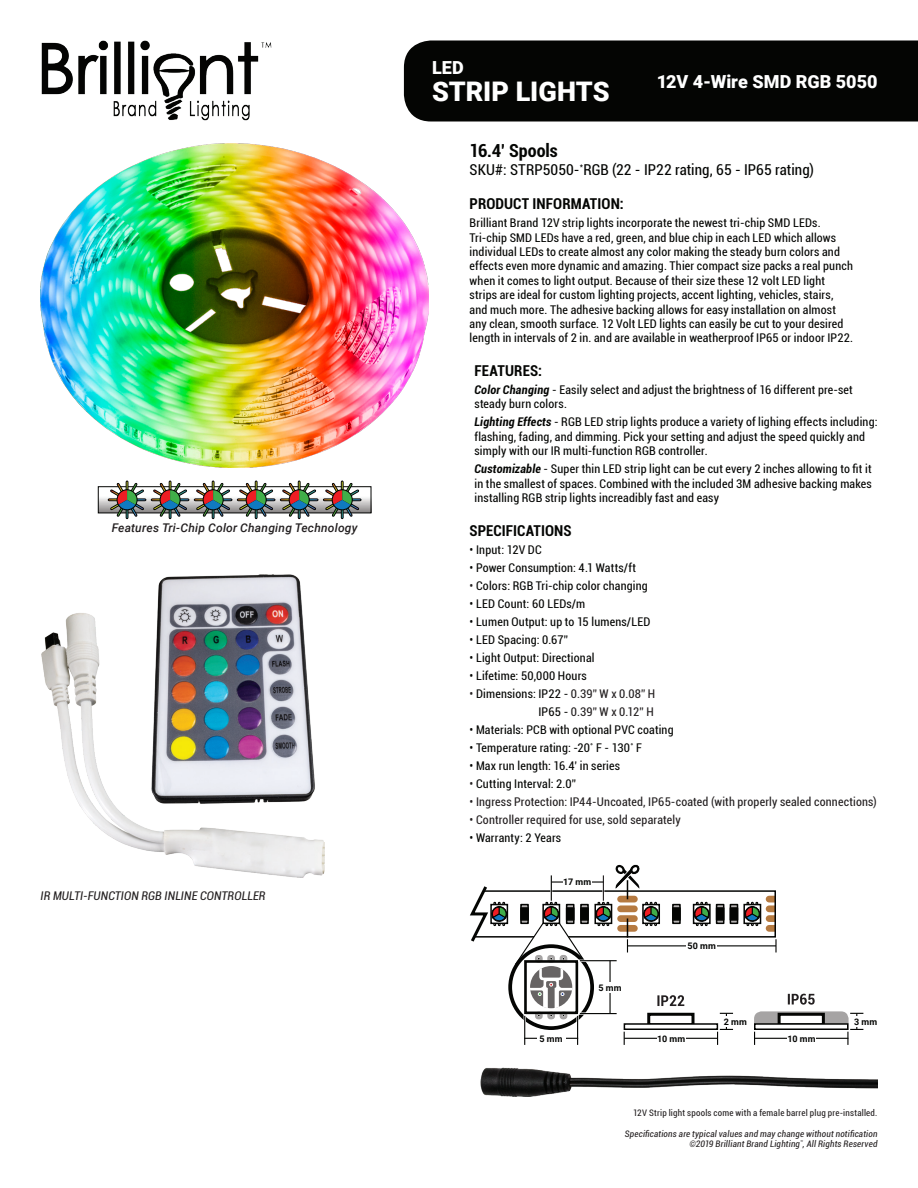
<style>
.page{position:relative;width:918px;height:1188px;background:#fff}
.page>*{position:absolute;margin:0;border:0;box-sizing:border-box;transform-origin:0 0}
.t1{font:900 27px "Roboto";letter-spacing:-.005em;color:#fff}
.t2{font:900 18px "Roboto";color:#fff}
.t3{font:700 condensed 18px "Roboto";color:#040503}
.t4{font:condensed 15px "Roboto";letter-spacing:.005em;color:#040503}
.t5{font:700 condensed 15px "Roboto";letter-spacing:.005em;color:#040503}
.t6{font:condensed 12px/14.4px "Roboto";letter-spacing:.015em;color:#040503}
.t7{font:condensed 12px "Roboto";letter-spacing:.015em;color:#231f20}
.t8{font:italic 500 12px "Roboto";letter-spacing:.02em;color:#231f20}
.t9{font:italic condensed 12px "Roboto";letter-spacing:.01em;color:#231f20}
.t10{font:italic condensed 9px "Roboto";letter-spacing:.02em;color:#231f20}
.t11{font:condensed 9px "Roboto";letter-spacing:.025em;color:#231f20}
.t12{font:700 9px "Roboto";letter-spacing:.025em;color:#040503}
.s1{font-weight:700;font-style:italic}
.s2{color:#231f20}
.s3{color:#040503}
</style>
<div class="page">
<div style="left:404px;top:40px;width:514px;height:82px;background:#040503"></div>
<img style="left:41px;top:40px;width:231px;height:81px">
<img style="left:481px;top:1067px;width:397px;height:29px">
<img style="left:41px;top:574px;width:283px;height:304px">
<img style="left:40px;top:144px;width:389px;height:323px">
<svg style="left:100px;top:498px;width:269px;height:13px"></svg>
<div style="left:98px;top:486px;width:273px;height:27px;border:1px solid #040503"></div>
<img style="left:108px;top:481px;width:253px;height:38px">
<svg style="left:470px;top:864px;width:393px;height:181px"></svg>
<hr style="left:552px;top:881px;width:51px;height:2px;background:#040503">
<div style="left:563px;top:879px;width:29px;height:6px;background:#fff"></div>
<p class="t8" style="left:112px;top:520px;width:247px">Features Tri-Chip Color Changing Technology</p>
<p class="t9" style="left:40px;top:888px;width:227px">IR MULTI-FUNCTION RGB INLINE CONTROLLER</p>
<p class="t2" style="left:432px;top:55px;width:33px">LED</p>
<p class="t1" style="left:432px;top:73px;width:179px">STRIP LIGHTS</p>
<p class="t2" style="left:657px;top:69px;width:222px">12V 4-Wire SMD RGB 5050</p>
<p class="t3" style="left:470px;top:138px;width:90px">16.4’ Spools</p>
<p class="t4" style="left:470px;top:160px;width:346px">SKU#: STRP5050-<sup>*</sup>RGB (22 - IP22 rating, 65 - IP65 rating)</p>
<p class="t5" style="left:470px;top:193px;width:156px">PRODUCT INFORMATION:</p>
<p class="t6" style="left:470px;top:215px;width:385px">Brilliant Brand 12V strip lights incorporate the newest tri-chip SMD LEDs.<br>Tri-chip SMD LEDs have a red, green, and blue chip in each LED which allows individual LEDs to create almost any color making the steady burn colors and effects even more dynamic and amazing. Thier compact size packs a real punch when it comes to light output. Because of their size these 12 volt LED light strips are ideal for custom lighting projects, accent lighting, vehicles, stairs, and much more. The adhesive backing allows for easy installation on almost any clean, smooth surface. 12 Volt LED lights can easily be cut to your desired length in intervals of 2 in. and are available in weatherproof IP65 or indoor IP22.</p>
<p class="t5" style="left:475px;top:360px;width:69px">FEATURES:</p>
<p class="t6" style="left:475px;top:382px;width:380px"><span class="s1">Color Changing</span> - Easily select and adjust the brightness of 16 different pre-set steady burn colors.</p>
<p class="t6" style="left:475px;top:415px;width:404px"><span class="s1">Lighting Effects</span> - RGB LED strip lights produce a variety of lighing effects including: flashing, fading, and dimming. Pick your setting and adjust the speed quickly and simply with our IR multi-function RGB controller.</p>
<p class="t6" style="left:475px;top:461px;width:399px;text-align:justify"><span class="s1">Customizable</span> - Super thin LED strip light can be cut every 2 inches allowing to fit it in the smallest of spaces. Combined with the included 3M adhesive backing makes installing RGB strip lights increadibly fast and easy</p>
<p class="t5" style="left:470px;top:520px;width:104px">SPECIFICATIONS</p>
<p class="t6" style="left:470px;top:542px;width:74px">• Input: 12V DC</p>
<p class="t6" style="left:470px;top:560px;width:168px">• Power Consumption: 4.1 Watts/ft</p>
<p class="t6" style="left:470px;top:578px;width:180px"><span class="s2">•</span> Colors: RGB Tri-chip color changing</p>
<p class="t6" style="left:470px;top:596px;width:117px">• LED Count: 60 LEDs/m</p>
<p class="t6" style="left:470px;top:614px;width:182px">• Lumen Output: up to 15 lumens/LED</p>
<p class="t6" style="left:470px;top:632px;width:100px">• LED Spacing: 0.67”</p>
<p class="t6" style="left:470px;top:650px;width:126px">• Light Output: Directional</p>
<p class="t6" style="left:470px;top:668px;width:119px">• Lifetime: 50,000 Hours</p>
<p class="t6" style="left:470px;top:686px;width:187px"><span class="s2">•</span> Dimensions: IP22 - <span class="s2">0.39” W x 0.08” H</span></p>
<p class="t7" style="left:539px;top:703px;width:117px"><span class="s3">IP65 -</span> 0.39” W x 0.12” H</p>
<p class="t6" style="left:470px;top:722px;width:205px">• Materials: PCB with optional PVC coating</p>
<p class="t6" style="left:470px;top:740px;width:174px">• Temperature rating: -20˚ F - 130˚ F</p>
<p class="t6" style="left:470px;top:758px;width:152px">• Max run length: 16.4’ in series</p>
<p class="t6" style="left:470px;top:776px;width:108px"><span class="s2">•</span> Cutting Interval: 2.0”</p>
<p class="t7" style="left:470px;top:793px;width:409px">• Ingress Protection: IP44-Uncoated, IP65-coated (with properly sealed connections)</p>
<p class="t7" style="left:470px;top:811px;width:213px">• Controller required for use, sold separately</p>
<p class="t6" style="left:470px;top:830px;width:93px">• Warranty: 2 Years</p>
<p class="t12" style="left:563px;top:876px;width:30px">17 mm</p>
<p class="t12" style="left:540px;top:1032px;width:25px">5 mm</p>
<p class="t12" style="left:598px;top:981px;width:25px">5 mm</p>
<p class="t12" style="left:687px;top:940px;width:30px">50 mm</p>
<p class="t12" style="left:657px;top:1032px;width:30px">10 mm</p>
<p class="t12" style="left:724px;top:1015px;width:25px">2 mm</p>
<p class="t12" style="left:787px;top:1032px;width:30px">10 mm</p>
<p class="t12" style="left:854px;top:1015px;width:25px">3 mm</p>
<p class="t11" style="left:633px;top:1107px;width:246px">12V Strip light spools come with a female barrel plug pre-installed.</p>
<p class="t10" style="left:625px;top:1127px;width:254px">Specifications are typical values and may change without notification</p>
<p class="t10" style="left:689px;top:1138px;width:190px">©2019 Brilliant Brand Lighting<sup>™</sup>, All Rights Reserved</p>
</div>
